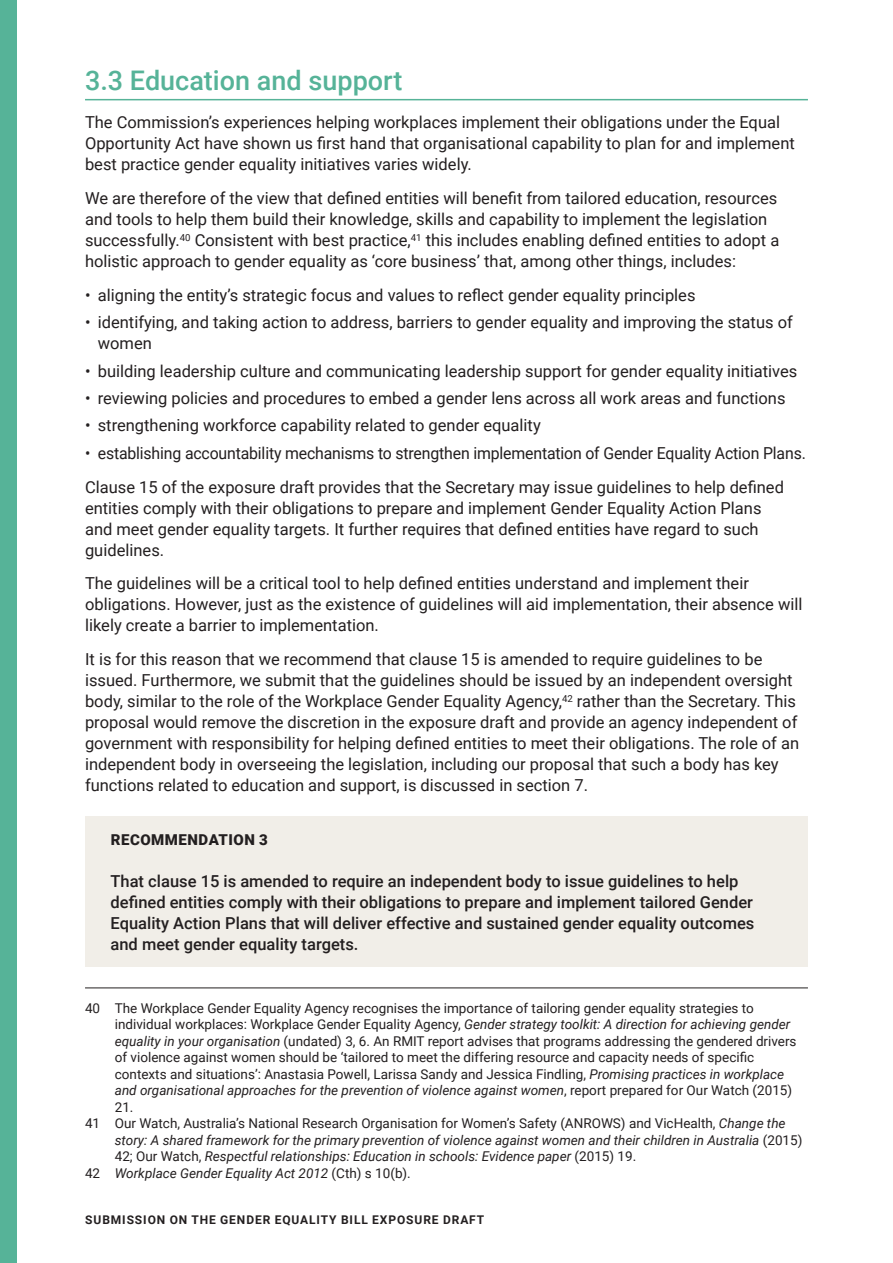
<style>
.page{position:relative;width:893px;height:1263px;background:#fff}
.page>*{position:absolute;margin:0;border:0;box-sizing:border-box;transform-origin:0 0}
.VEOHRC_Heading_1{font:500 27px "Roboto";color:#56b398}
.VEOHRC_Body_text{font:16.5px/21px "Roboto";color:#231f20}
.VEOHRC_Breakout_Box{font:500 16.5px/21px "Roboto";color:#231f20}
.VEOHRC_Body_text-2{font:16.5px "Roboto";color:#231f20;scale:.96 1}
.VEOHRC_Breakout_Box-2{font:900 15px "Roboto";letter-spacing:.035em;color:#231f20}
.VEOHRC_Footnotes_End{font:13.5px/16.5px "Roboto";color:#231f20}
.VEOHRC_Footnotes_End-2{font:italic 13.5px/16.5px "Roboto";color:#231f20}
.t1{font:700 12px "Roboto";letter-spacing:.075em;color:#231f20}
.s1{font-style:italic}
.s2{font-style:normal}
</style>
<div class="page">
<div style="left:0;top:0;width:17px;height:1263px;background:#56b398"></div>
<hr style="left:85px;top:99px;width:723px;height:1px;background:#56b398">
<div style="left:85px;top:816px;width:723px;height:49px;background:#f1eee8"></div>
<div style="left:85px;top:862px;width:723px;height:105px;background:#f1eee8"></div>
<hr style="left:85px;top:988px;width:723px;height:1px;background:#231f20">
<p class="VEOHRC_Heading_1" style="left:85px;top:62px;width:319px">3.3 Education and support</p>
<p class="VEOHRC_Body_text" style="left:85px;top:111px;width:711px">The Commission’s experiences helping workplaces implement their obligations under the Equal<br>Opportunity Act have shown us first hand that organisational capability to plan for and implement best practice gender equality initiatives varies widely.</p>
<p class="VEOHRC_Body_text" style="left:85px;top:187px;width:696px">We are therefore of the view that defined entities will benefit from tailored education, resources and tools to help them build their knowledge, skills and capability to implement the legislation successfully.<sup>40</sup> Consistent with best practice,<sup>41</sup> this includes enabling defined entities to adopt a holistic approach to gender equality as ‘core business’ that, among other things, includes:</p>
<p class="VEOHRC_Body_text" style="left:85px;top:284px;width:612px">• aligning the entity’s strategic focus and values to reflect gender equality principles</p>
<p class="VEOHRC_Body_text" style="left:98px;top:311px;width:696px;text-indent:-13px">• identifying, and taking action to address, barriers to gender equality and improving the status of women</p>
<p class="VEOHRC_Body_text" style="left:85px;top:360px;width:714px">• building leadership culture and communicating leadership support for gender equality initiatives</p>
<p class="VEOHRC_Body_text" style="left:85px;top:387px;width:702px">• reviewing policies and procedures to embed a gender lens across all work areas and functions</p>
<p class="VEOHRC_Body_text" style="left:85px;top:414px;width:457px">• strengthening workforce capability related to gender equality</p>
<p class="VEOHRC_Body_text-2" style="left:85px;top:441px;width:752px">• establishing accountability mechanisms to strengthen implementation of Gender Equality Action Plans.</p>
<p class="VEOHRC_Body_text" style="left:85px;top:476px;width:700px">Clause 15 of the exposure draft provides that the Secretary may issue guidelines to help defined entities comply with their obligations to prepare and implement Gender Equality Action Plans and meet gender equality targets. It further requires that defined entities have regard to such guidelines.</p>
<p class="VEOHRC_Body_text" style="left:85px;top:572px;width:719px">The guidelines will be a critical tool to help defined entities understand and implement their obligations. However, just as the existence of guidelines will aid implementation, their absence will likely create a barrier to implementation.</p>
<p class="VEOHRC_Body_text" style="left:85px;top:648px;width:716px">It is for this reason that we recommend that clause 15 is amended to require guidelines to be issued. Furthermore, we submit that the guidelines should be issued by an independent oversight body, similar to the role of the Workplace Gender Equality Agency,<sup>42</sup> rather than the Secretary. This proposal would remove the discretion in the exposure draft and provide an agency independent of government with responsibility for helping defined entities to meet their obligations. The role of an independent body in overseeing the legislation, including our proposal that such a body has key functions related to education and support, is discussed in section 7.</p>
<p class="VEOHRC_Breakout_Box-2" style="left:111px;top:829px;width:159px">RECOMMENDATION 3</p>
<p class="VEOHRC_Breakout_Box" style="left:111px;top:870px;width:645px">That clause 15 is amended to require an independent body to issue guidelines to help defined entities comply with their obligations to prepare and implement tailored Gender Equality Action Plans that will deliver effective and sustained gender equality outcomes and meet gender equality targets.</p>
<p class="VEOHRC_Footnotes_End" style="left:115px;top:999px;width:683px;text-indent:-30px">40 The Workplace Gender Equality Agency recognises the importance of tailoring gender equality strategies to individual workplaces: Workplace Gender Equality Agency, <span class="s1">Gender strategy toolkit: A direction for achieving gender equality in your organisation</span> (undated) 3, 6. An RMIT report advises that programs addressing the gendered drivers of violence against women should be ‘tailored to meet the differing resource and capacity needs of specific contexts and situations’: Anastasia Powell, Larissa Sandy and Jessica Findling, <span class="s1">Promising practices in workplace and organisational approaches for the prevention of violence against women</span>, report prepared for Our Watch (2015)<br>21.</p>
<p class="VEOHRC_Footnotes_End-2" style="left:115px;top:1115px;width:689px;text-indent:-30px"><span class="s2">41 Our Watch, Australia’s National Research Organisation for Women’s Safety (ANROWS) and VicHealth,</span> Change the story: A shared framework for the primary prevention of violence against women and their children in Australia <span class="s2">(2015)<br>42; Our Watch,</span> Respectful relationships: Education in schools: Evidence paper <span class="s2">(2015) 19.</span></p>
<p class="VEOHRC_Footnotes_End-2" style="left:85px;top:1164px;width:327px"><span class="s2">42</span> Workplace Gender Equality Act 2012 <span class="s2">(Cth) s 10(b).</span></p>
<p class="t1" style="left:85px;top:1212px;width:401px">SUBMISSION ON THE GENDER EQUALITY BILL EXPOSURE DRAFT</p>
</div>
